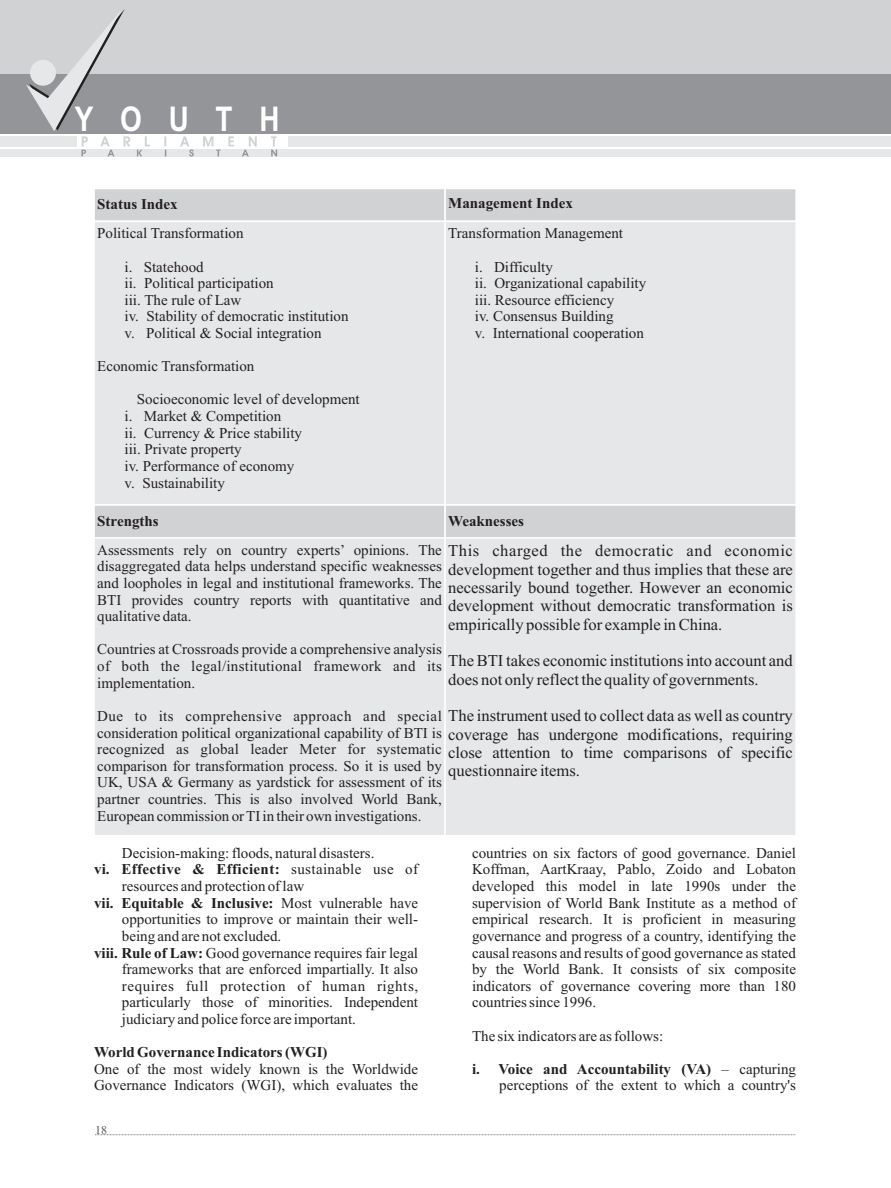
<style>
.page{position:relative;width:891px;height:1188px;background:#fff}
.page>*{position:absolute;margin:0;border:0;box-sizing:border-box;transform-origin:0 0}
.t1{font:700 34.05px "Arial Narrow";letter-spacing:.785em;color:#fff}
.t2{font:16.5px/18.3px "Times New Roman";color:#231f20;text-align:justify}
.t3{font:15px/16.6px "Times New Roman";color:#231f20}
.t4{font:700 15px "Times New Roman";color:#231f20}
.t5{font:700 15px "Times New Roman";letter-spacing:.025em;color:#231f20}
.t6{font:15px "Times New Roman";letter-spacing:.035em;color:#231f20}
.t7{font:12px "Times New Roman";color:#57585a}
.s1{font-size:16.5px}
.s2{font-size:15px}
.s3{font-weight:400}
.s4{font-weight:700}
</style>
<div class="page">
<div style="left:1px;top:72px;width:890px;height:62px;background:#939598"></div>
<div style="left:288px;top:136px;width:603px;height:10px;background:#e6e7e9"></div>
<div style="left:0;top:149px;width:891px;height:8px;background:#e6e7e9"></div>
<div style="left:0;top:0;width:891px;height:73px;background:#d1d2d4"></div>
<svg style="left:26px;top:9px;width:251px;height:148px"></svg>
<div style="left:0;top:136px;width:76px;height:10px;background:#e6e7e9"></div>
<svg style="left:95px;top:1134px;width:701px;height:1px"></svg>
<div style="left:95px;top:189px;width:701px;height:31px;background:#d1d2d4"></div>
<div style="left:95px;top:220px;width:349px;height:284px;background:#e6e7e9"></div>
<div style="left:446px;top:220px;width:349px;height:284px;background:#e6e7e9"></div>
<div style="left:95px;top:505px;width:701px;height:31px;background:#d1d2d4"></div>
<div style="left:95px;top:536px;width:349px;height:299px;background:#e6e7e9"></div>
<div style="left:446px;top:536px;width:350px;height:299px;background:#e6e7e9"></div>
<h1 class="t1" style="left:75px;top:106px;width:206px">YOUTH</h1>
<p class="t4" style="left:97px;top:199px;width:82px">Status Index</p>
<p class="t4" style="left:448px;top:198px;width:126px">Management Index</p>
<p class="t3" style="left:97px;top:226px;width:148px">Political Transformation</p>
<p class="t3" style="left:125px;top:260px;width:226px">i. Statehood<br>ii. Political participation<br>iii. The rule of Law<br>iv. Stability of democratic institution v. Political &amp; Social integration</p>
<p class="t3" style="left:97px;top:359px;width:159px">Economic Transformation</p>
<p class="t3" style="left:125px;top:393px;width:237px;text-indent:12px">Socioeconomic level of development i. Market &amp; Competition<br>ii. Currency &amp; Price stability<br>iii. Private property<br>iv. Performance of economy<br>v. Sustainability</p>
<p class="t3" style="left:448px;top:226px;width:176px">Transformation Management</p>
<p class="t3" style="left:475px;top:260px;width:173px">i. Difficulty<br>ii. Organizational capability iii. Resource efficiency<br>iv. Consensus Building<br>v. International cooperation</p>
<p class="t4" style="left:97px;top:515px;width:63px">Strengths</p>
<p class="t4" style="left:448px;top:515px;width:77px">Weaknesses</p>
<p class="t3" style="left:97px;top:560px;width:346px;text-align:justify">disaggregated data helps understand specific weaknesses and loopholes in legal and institutional frameworks. The BTI provides country reports with quantitative and qualitative data.</p>
<p class="t3" style="left:97px;top:643px;width:346px;text-align:justify">Countries at Crossroads provide a comprehensive analysis of both the legal/institutional framework and its implementation.</p>
<p class="t3" style="left:97px;top:726px;width:346px;text-align:justify">consideration political organizational capability of BTI is recognized as global leader Meter for systematic comparison for transformation process. So it is used by UK, USA &amp; Germany as yardstick for assessment of its partner countries. This is also involved World Bank, European commission or TI in their own investigations.</p>
<p class="t3" style="left:97px;top:543px;width:697px">Assessments rely on country experts’ opinions. The <span class="s1">This charged the democratic and economic</span></p>
<p class="t2" style="left:448px;top:561px;width:346px">development together and thus implies that these are necessarily bound together. However an economic development without democratic transformation is empirically possible for example in China.</p>
<p class="t2" style="left:448px;top:653px;width:346px">The BTI takes economic institutions into account and does not only reflect the quality of governments.</p>
<p class="t2" style="left:448px;top:708px;width:346px;text-indent:-351px"><span class="s2">Due to its comprehensive approach and special</span> The instrument used to collect data as well as country coverage has undergone modifications, requiring close attention to time comparisons of specific questionnaire items.</p>
<p class="t3" style="left:122px;top:846px;width:254px">Decision-making: floods, natural disasters.</p>
<p class="t5" style="left:94px;top:864px;width:325px">vi. Effective &amp; Efficient: <span class="s3">sustainable use of</span></p>
<p class="t3" style="left:122px;top:879px;width:184px">resources and protection of law</p>
<p class="t4" style="left:94px;top:898px;width:326px">vii. Equitable &amp; Inclusive: <span class="s3">Most vulnerable have</span></p>
<p class="t3" style="left:122px;top:912px;width:298px">opportunities to improve or maintain their well-</p>
<p class="t3" style="left:122px;top:929px;width:161px">being and are not excluded.</p>
<p class="t3" style="left:94px;top:946px;width:326px"><span class="s4">viii. Rule of Law:</span> Good governance requires fair legal</p>
<p class="t3" style="left:122px;top:962px;width:298px">frameworks that are enforced impartially. It also</p>
<p class="t6" style="left:122px;top:980px;width:298px">requires full protection of human rights,</p>
<p class="t3" style="left:122px;top:995px;width:298px">particularly those of minorities. Independent</p>
<p class="t3" style="left:122px;top:1012px;width:236px">judiciary and police force are important.</p>
<p class="t4" style="left:94px;top:1047px;width:235px">World Governance Indicators (WGI)</p>
<p class="t3" style="left:94px;top:1062px;width:326px">One of the most widely known is the Worldwide<br>Governance Indicators (WGI), which evaluates the</p>
<p class="t7" style="left:95px;top:1125px;width:13px">18</p>
<p class="t3" style="left:472px;top:846px;width:326px;text-align:justify">countries on six factors of good governance. Daniel Koffman, AartKraay, Pablo, Zoido and Lobaton developed this model in late 1990s under the supervision of World Bank Institute as a method of empirical research. It is proficient in measuring governance and progress of a country, identifying the causal reasons and results of good governance as stated by the World Bank. It consists of six composite indicators of governance covering more than 180 countries since 1996.</p>
<p class="t3" style="left:472px;top:1029px;width:193px">The six indicators are as follows:</p>
<p class="t3" style="left:472px;top:1062px;width:326px;text-align:right"><span class="s4">i. Voice and Accountability (VA)</span> – capturing perceptions of the extent to which a country's</p>
</div>
